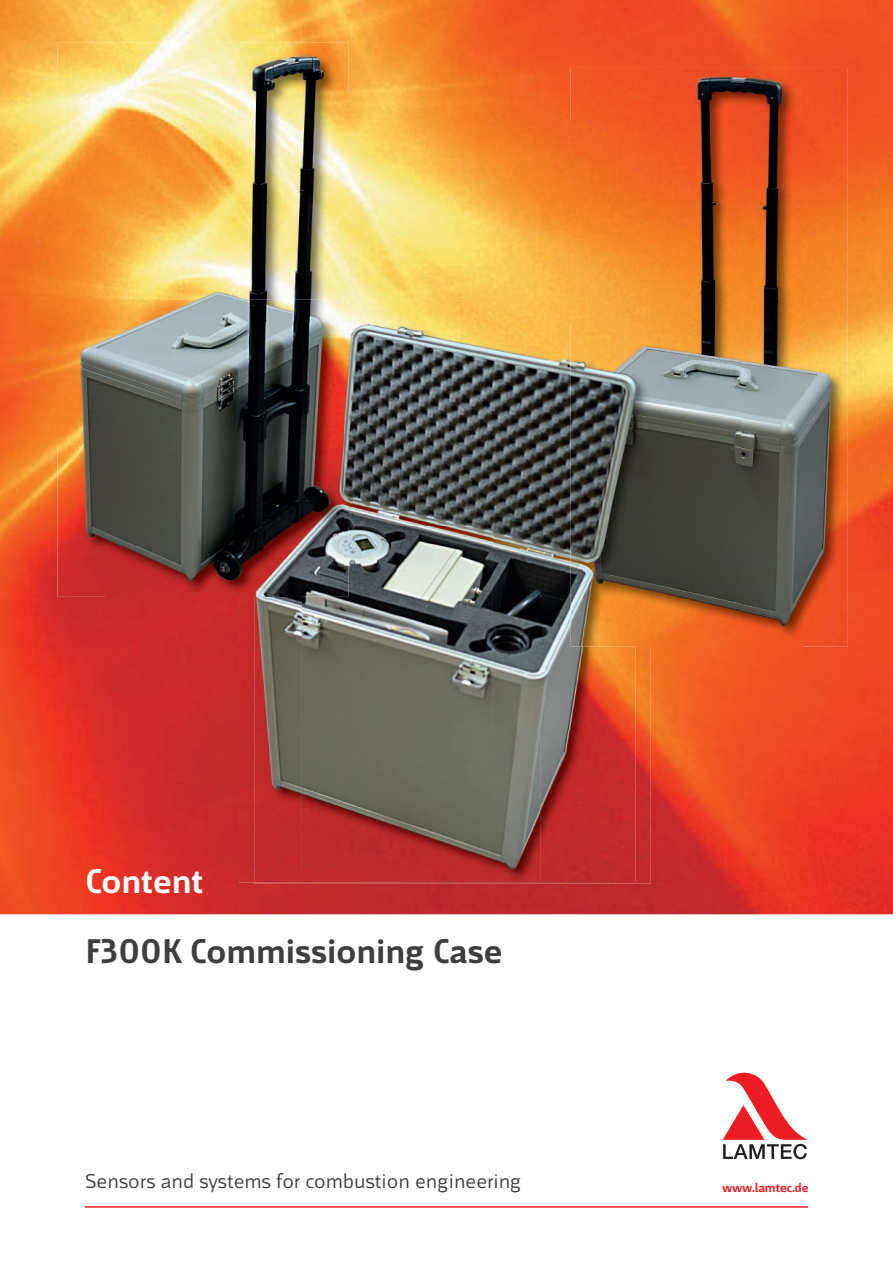
<style>
.page{position:relative;width:893px;height:1263px;background:#fff}
.page>*{position:absolute;margin:0;border:0;box-sizing:border-box;transform-origin:0 0}
.t1{font:700 36px "Mr Jones";color:#3e3e3f}
.t2{font:700 36px "Mr Jones";color:#fff}
.t3{font:21px "Mr Jones";color:#3e3e3f}
.t4{font:700 13.2px "Mr Jones";color:#ee1d23}
</style>
<div class="page">
<img style="left:0;top:0;width:893px;height:914px">
<svg style="left:723px;top:1072px;width:85px;height:87px"></svg>
<hr style="left:85px;top:1206px;width:723px;height:2px;background:#ee1d23">
<img style="left:571px;top:68px;width:277px;height:52px">
<img style="left:571px;top:120px;width:13px;height:179px">
<img style="left:802px;top:120px;width:46px;height:526px">
<img style="left:636px;top:639px;width:166px;height:7px">
<img style="left:584px;top:74px;width:157px;height:257px">
<img style="left:741px;top:74px;width:104px;height:565px">
<img style="left:650px;top:331px;width:91px;height:308px">
<img style="left:254px;top:646px;width:396px;height:238px">
<img style="left:636px;top:323px;width:14px;height:316px">
<img style="left:349px;top:299px;width:287px;height:24px">
<img style="left:239px;top:596px;width:63px;height:286px">
<img style="left:349px;top:323px;width:143px;height:203px">
<img style="left:492px;top:323px;width:96px;height:407px">
<img style="left:302px;top:526px;width:191px;height:204px">
<img style="left:588px;top:646px;width:48px;height:236px">
<img style="left:302px;top:730px;width:286px;height:152px">
<img style="left:571px;top:323px;width:65px;height:323px">
<img style="left:57px;top:43px;width:292px;height:50px">
<img style="left:57px;top:93px;width:22px;height:352px">
<img style="left:344px;top:93px;width:5px;height:230px">
<img style="left:57px;top:445px;width:49px;height:151px">
<img style="left:106px;top:595px;width:133px;height:1px">
<svg style="left:239px;top:595px;width:15px;height:1px"></svg>
<img style="left:302px;top:323px;width:47px;height:273px">
<img style="left:254px;top:595px;width:48px;height:1px">
<img style="left:79px;top:54px;width:159px;height:541px">
<img style="left:238px;top:54px;width:106px;height:294px">
<img style="left:238px;top:300px;width:1px;height:295px">
<img style="left:239px;top:348px;width:15px;height:247px">
<img style="left:254px;top:323px;width:90px;height:272px">
<h1 class="t2" style="left:85px;top:862px;width:120px">Content</h1>
<h1 class="t1" style="left:85px;top:931px;width:419px">F300K Commissioning Case</h1>
<p class="t3" style="left:85px;top:1170px;width:438px">Sensors and systems for combustion engineering</p>
<p class="t4" style="left:722px;top:1180px;width:88px">www.lamtec.de</p>
</div>
